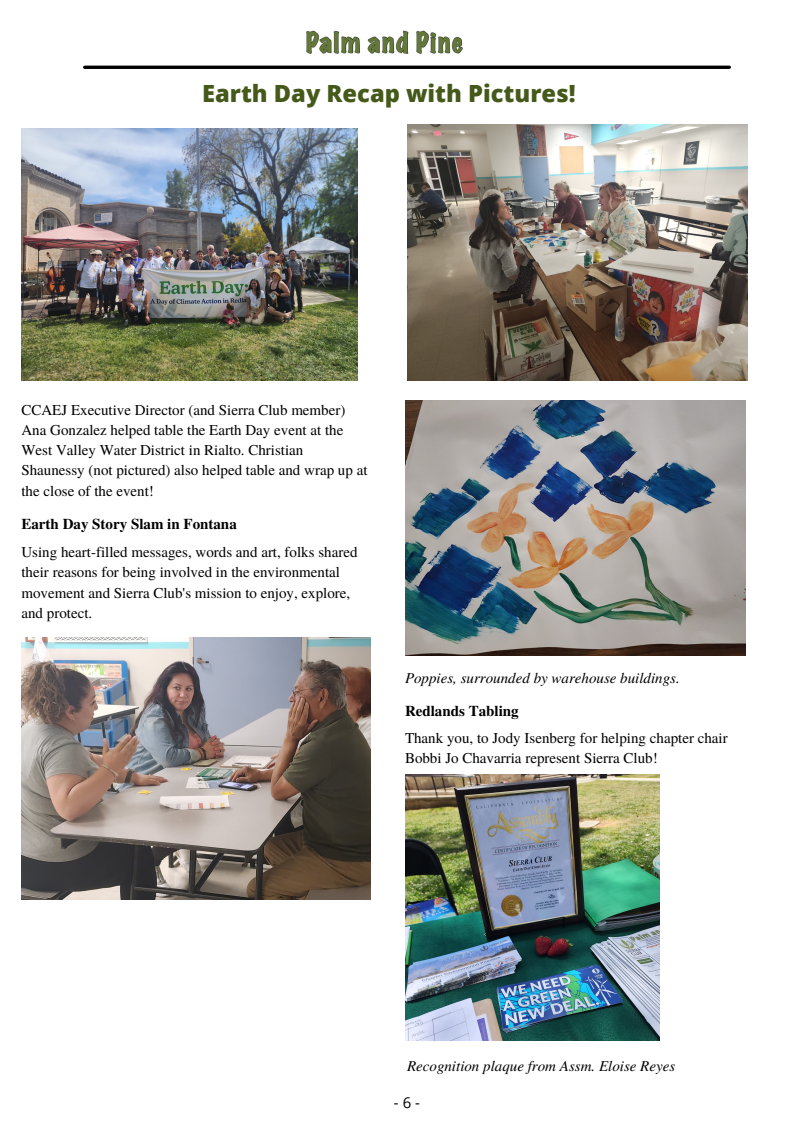
<style>
.page{position:relative;width:810px;height:1121px;background:#fff}
.page>*{position:absolute;margin:0;border:0;box-sizing:border-box;transform-origin:0 0}
.t1{font:800 23.7px "Open Sans";color:#44591a}
.t2{font:15px/20.2px "Te X Gyre Termes";color:#000}
.t3{font:italic 15px "Te X Gyre Termes";color:#000}
.t4{font:700 15px "Te X Gyre Termes";color:#000}
.t5{font:15px "Open Sans";color:#000}
</style>
<div class="page">
<hr style="left:85px;top:66px;width:644px;height:3px;background:#000">
<img style="left:306px;top:30px;width:157px;height:24px">
<img style="left:21px;top:128px;width:337px;height:252px">
<img style="left:21px;top:637px;width:349px;height:262px">
<img style="left:407px;top:125px;width:341px;height:255px">
<img style="left:405px;top:400px;width:341px;height:256px">
<img style="left:405px;top:774px;width:254px;height:266px">
<p class="t1" style="left:202px;top:77px;width:375px">Earth Day Recap with Pictures!</p>
<p class="t2" style="left:21px;top:399px;width:348px">CCAEJ Executive Director (and Sierra Club member)<br>Ana Gonzalez helped table the Earth Day event at the West Valley Water District in Rialto. Christian Shaunessy (not pictured) also helped table and wrap up at the close of the event!</p>
<p class="t4" style="left:21px;top:512px;width:217px">Earth Day Story Slam in Fontana</p>
<p class="t2" style="left:21px;top:541px;width:338px">Using heart-filled messages, words and art, folks shared their reasons for being involved in the environmental movement and Sierra Club's mission to enjoy, explore, and protect.</p>
<p class="t3" style="left:405px;top:667px;width:276px">Poppies, surrounded by warehouse buildings.</p>
<p class="t4" style="left:405px;top:699px;width:115px">Redlands Tabling</p>
<p class="t2" style="left:405px;top:727px;width:324px">Thank you, to Jody Isenberg for helping chapter chair<br>Bobbi Jo Chavarria represent Sierra Club!</p>
<p class="t3" style="left:407px;top:1055px;width:270px">Recognition plaque from Assm. Eloise Reyes</p>
<p class="t5" style="left:394px;top:1091px;width:28px">- 6 -</p>
</div>
